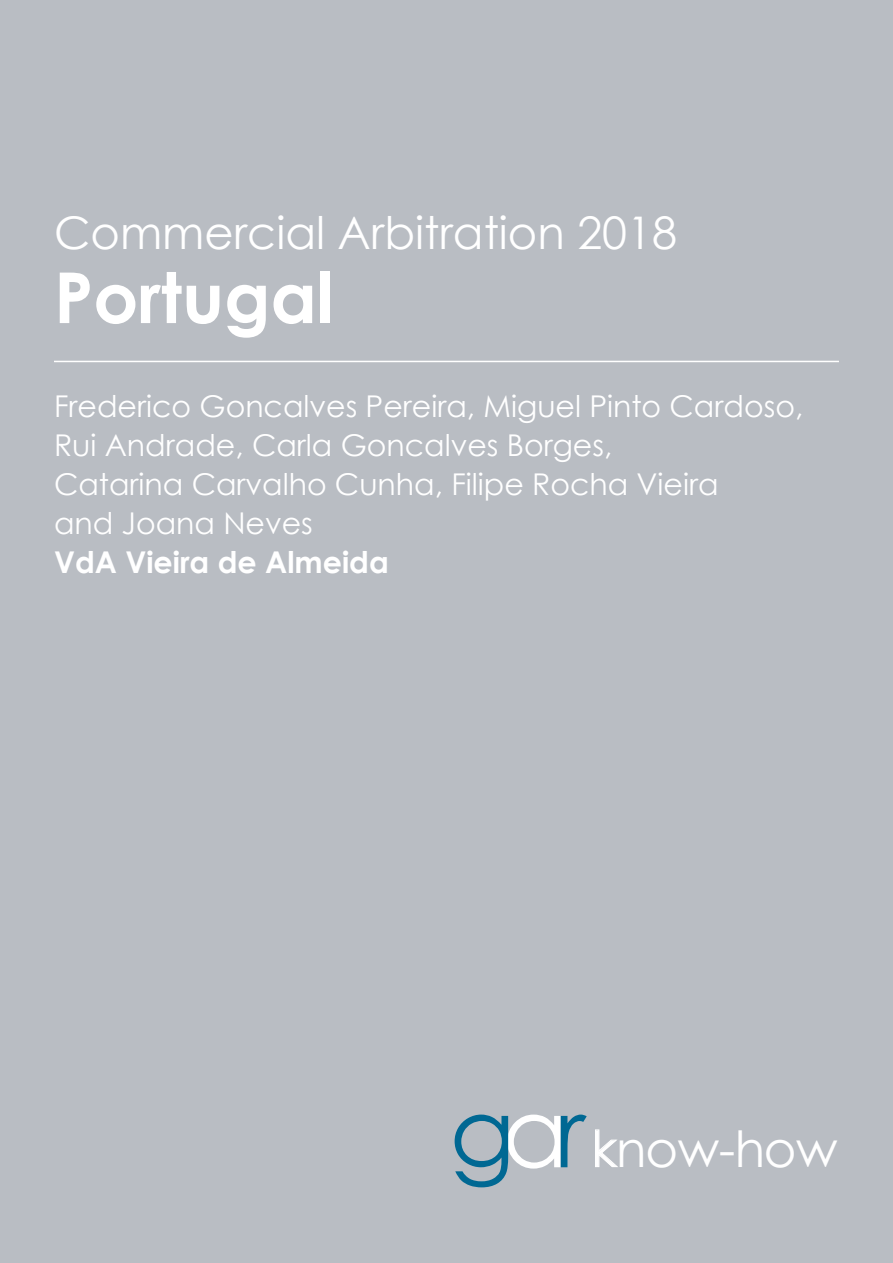
<style>
.page{position:relative;width:893px;height:1263px;background:#b9bdc3}
.page>*{position:absolute;margin:0;border:0;box-sizing:border-box;transform-origin:0 0}
.t1{font:700 70.35px "Century Gothic";color:#fff}
.t2{font:49.95px "Century Gothic";letter-spacing:-.01em;color:#fff}
.t3{font:45px "Century Gothic";color:#fff}
.t4{font:30px/39px "Century Gothic";color:#fff}
.t5{font:700 30px "Century Gothic";color:#fff}
.s1{font-size:96.75px;color:#006893}
.s2{font-size:96.75px}
</style>
<div class="page">
<svg style="left:595px;top:1129px;width:23px;height:38px"></svg>
<hr style="left:54px;top:361px;width:785px;height:1px;background:#fff">
<h3 class="t3" style="left:54px;top:201px;width:625px">Commercial Arbitration 2018</h3>
<h1 class="t1" style="left:54px;top:244px;width:281px">Portugal</h1>
<p class="t4" style="left:54px;top:387px;width:751px">Frederico Goncalves Pereira, Miguel Pinto Cardoso, Rui Andrade, Carla Goncalves Borges,<br>Catarina Carvalho Cunha, Filipe Rocha Vieira<br>and Joana Neves</p>
<p class="t5" style="left:54px;top:540px;width:336px">VdA Vieira de Almeida</p>
<h2 class="t2" style="left:450px;top:1118px;width:389px"><span class="s1">g</span><span class="s2">a</span><span class="s1">r</span> know-how</h2>
</div>
